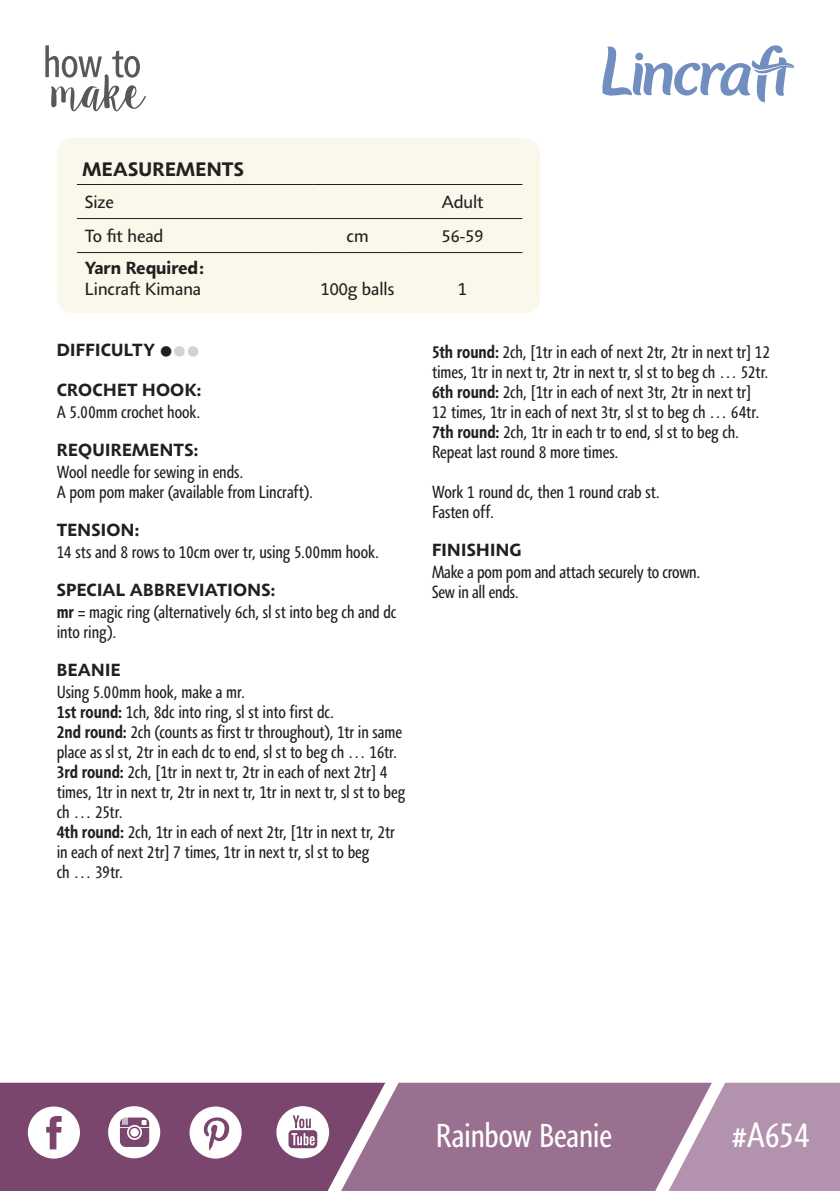
<style>
.page{position:relative;width:840px;height:1191px;background:#fff}
.page>*{position:absolute;margin:0;border:0;box-sizing:border-box;transform-origin:0 0}
.knitting_sub_heading{font:condensed 36.2px "Agilita LT Pro";color:#fff}
.knitting_sub_heading-2{font:condensed 34px "Agilita LT Pro";letter-spacing:-.01em;color:#fff}
.t1{font:700 20px "Agilita LT Pro";letter-spacing:.02em;color:#231f20}
.t2{font:condensed 18px/20px "Agilita LT Pro";letter-spacing:-.005em;color:#231f20}
.t3{font:700 18px "Agilita LT Pro";letter-spacing:.015em;color:#231f20}
.t4{font:18px "Agilita LT Pro";color:#231f20}
.s1{color:#d1d2d4}
.s2{font-weight:700}
</style>
<div class="page">
<svg style="left:45px;top:45px;width:101px;height:66px"></svg>
<svg style="left:602px;top:45px;width:191px;height:57px"></svg>
<div style="left:0;top:1082px;width:276px;height:109px;background:#7a466d"></div>
<div style="left:410px;top:1082px;width:219px;height:109px;background:#9a7090"></div>
<svg style="left:629px;top:1082px;width:210px;height:109px;background:#b190aa"></svg>
<svg style="left:189px;top:1106px;width:52px;height:52px"></svg>
<svg style="left:28px;top:1106px;width:52px;height:52px"></svg>
<svg style="left:276px;top:1082px;width:134px;height:109px"></svg>
<svg style="left:108px;top:1106px;width:52px;height:52px"></svg>
<div style="left:57px;top:138px;width:483px;height:175px;background:#f9f8ea;border-radius:17px"></div>
<hr style="left:77px;top:252px;width:235px;height:1px;background:#231f20">
<hr style="left:312px;top:252px;width:91px;height:1px;background:#231f20">
<hr style="left:403px;top:252px;width:119px;height:1px;background:#231f20">
<hr style="left:77px;top:184px;width:235px;height:1px;background:#231f20">
<hr style="left:312px;top:184px;width:91px;height:1px;background:#231f20">
<hr style="left:403px;top:184px;width:119px;height:1px;background:#231f20">
<hr style="left:77px;top:218px;width:235px;height:1px;background:#231f20">
<hr style="left:312px;top:218px;width:91px;height:1px;background:#231f20">
<hr style="left:403px;top:218px;width:119px;height:1px;background:#231f20">
<p class="t1" style="left:82px;top:155px;width:163px">MEASUREMENTS</p>
<p class="t4" style="left:85px;top:190px;width:30px">Size</p>
<p class="t4" style="left:441px;top:190px;width:44px">Adult</p>
<p class="t4" style="left:85px;top:224px;width:80px">To fit head</p>
<p class="t4" style="left:346px;top:224px;width:24px">cm</p>
<p class="t4" style="left:441px;top:224px;width:43px">56-59</p>
<p class="t3" style="left:85px;top:254px;width:120px">Yarn Required:</p>
<p class="t4" style="left:85px;top:276px;width:118px">Lincraft Kimana</p>
<p class="t4" style="left:320px;top:276px;width:75px">100g balls</p>
<p class="t4" style="left:458px;top:276px;width:10px">1</p>
<p class="t3" style="left:57px;top:337px;width:144px">DIFFICULTY ●<span class="s1">●●</span></p>
<p class="t3" style="left:57px;top:377px;width:146px">CROCHET HOOK:</p>
<p class="t2" style="left:57px;top:402px;width:145px">A 5.00mm crochet hook.</p>
<p class="t3" style="left:57px;top:437px;width:143px">REQUIREMENTS:</p>
<p class="t2" style="left:57px;top:462px;width:188px">Wool needle for sewing in ends.</p>
<p class="t2" style="left:57px;top:482px;width:257px">A pom pom maker (available from Lincraft).</p>
<p class="t3" style="left:57px;top:517px;width:84px">TENSION:</p>
<p class="t2" style="left:57px;top:542px;width:323px">14 sts and 8 rows to 10cm over tr, using 5.00mm hook.</p>
<p class="t3" style="left:57px;top:577px;width:220px">SPECIAL ABBREVIATIONS:</p>
<p class="t2" style="left:57px;top:602px;width:341px"><span class="s2">mr</span> = magic ring (alternatively 6ch, sl st into beg ch and dc into ring).</p>
<p class="t3" style="left:57px;top:657px;width:65px">BEANIE</p>
<p class="t2" style="left:57px;top:682px;width:190px">Using 5.00mm hook, make a mr.</p>
<p class="t2" style="left:57px;top:702px;width:279px"><span class="s2">1st round:</span> 1ch, 8dc into ring, sl st into first dc.</p>
<p class="t2" style="left:57px;top:722px;width:346px"><span class="s2">2nd round:</span> 2ch (counts as first tr throughout), 1tr in same place as sl st, 2tr in each dc to end, sl st to beg ch … 16tr.</p>
<p class="t2" style="left:57px;top:762px;width:350px"><span class="s2">3rd round:</span> 2ch, [1tr in next tr, 2tr in each of next 2tr] 4 times, 1tr in next tr, 2tr in next tr, 1tr in next tr, sl st to beg ch … 25tr.</p>
<p class="t2" style="left:57px;top:822px;width:340px"><span class="s2">4th round:</span> 2ch, 1tr in each of next 2tr, [1tr in next tr, 2tr in each of next 2tr] 7 times, 1tr in next tr, sl st to beg<br>ch … 39tr.</p>
<p class="t2" style="left:432px;top:341px;width:339px"><span class="s2">5th round:</span> 2ch, [1tr in each of next 2tr, 2tr in next tr] 12 times, 1tr in next tr, 2tr in next tr, sl st to beg ch … 52tr.</p>
<p class="t2" style="left:432px;top:381px;width:328px"><span class="s2">6th round:</span> 2ch, [1tr in each of next 3tr, 2tr in next tr]<br>12 times, 1tr in each of next 3tr, sl st to beg ch … 64tr.</p>
<p class="t2" style="left:432px;top:421px;width:308px"><span class="s2">7th round:</span> 2ch, 1tr in each tr to end, sl st to beg ch.</p>
<p class="t2" style="left:432px;top:441px;width:188px">Repeat last round 8 more times.</p>
<p class="t2" style="left:432px;top:481px;width:229px">Work 1 round dc, then 1 round crab st.</p>
<p class="t2" style="left:432px;top:501px;width:63px">Fasten off.</p>
<p class="t3" style="left:432px;top:536px;width:91px">FINISHING</p>
<p class="t2" style="left:432px;top:561px;width:270px">Make a pom pom and attach securely to crown.<br>Sew in all ends.</p>
<p class="knitting_sub_heading-2" style="left:435px;top:1111px;width:177px">Rainbow Beanie</p>
<p class="knitting_sub_heading" style="left:731px;top:1109px;width:80px">#A654</p>
</div>
